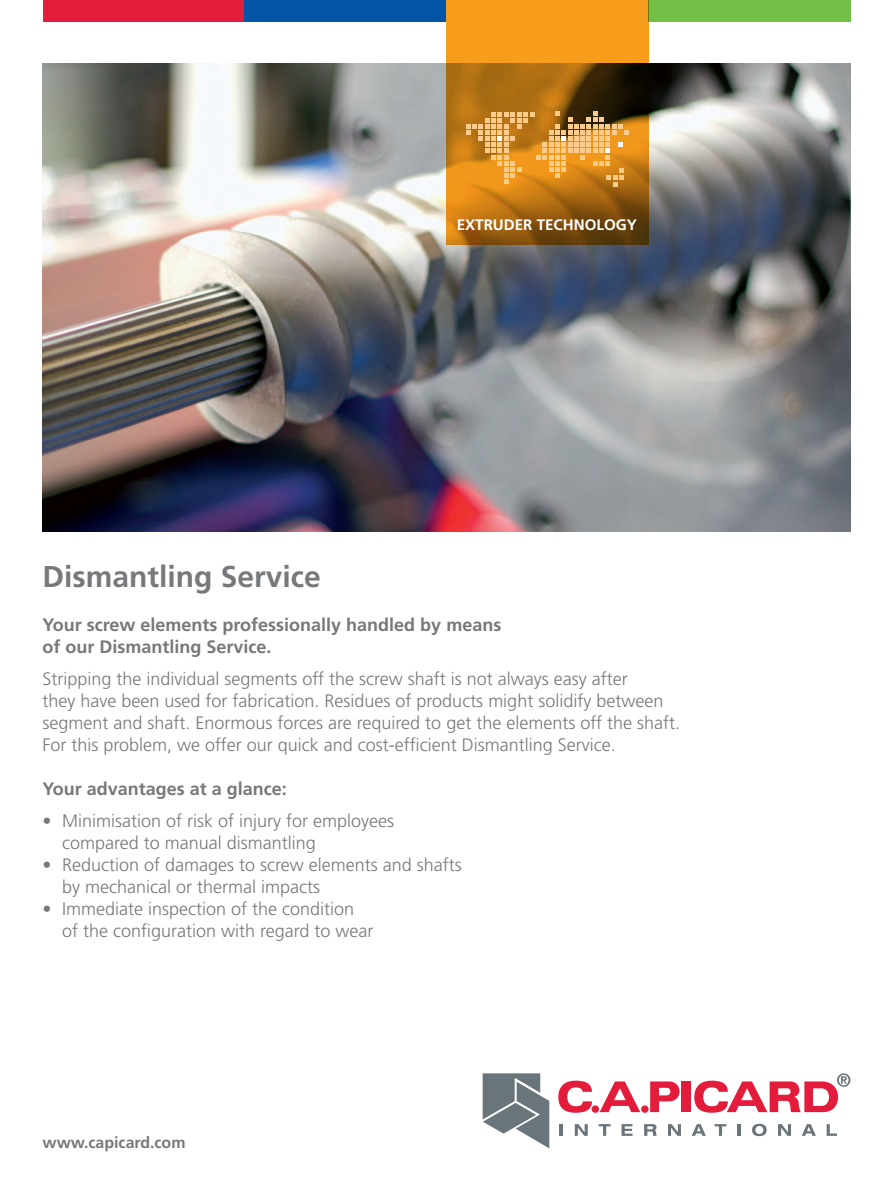
<style>
.page{position:relative;width:893px;height:1191px;background:#fff}
.page>*{position:absolute;margin:0;border:0;box-sizing:border-box;transform-origin:0 0}
.t1{font:700 30px "Frutiger";color:#76787b}
.t2{font:300 18px/21.9px "Frutiger";color:#76787b}
.t3{font:700 18px/21.9px "Frutiger";color:#76787b}
.t4{font:700 15.9px "Frutiger";color:#76787b}
.t5{font:700 15.15px "Frutiger";color:#fff}
</style>
<div class="page">
<img style="left:43px;top:64px;width:807px;height:467px">
<svg style="left:483px;top:1073px;width:66px;height:75px"></svg>
<hr style="left:559px;top:1124px;width:4px;height:11px;background:#6a747b">
<svg style="left:575px;top:1124px;width:13px;height:11px"></svg>
<svg style="left:599px;top:1124px;width:12px;height:11px"></svg>
<svg style="left:621px;top:1124px;width:11px;height:11px"></svg>
<svg style="left:668px;top:1124px;width:13px;height:11px"></svg>
<svg style="left:714px;top:1124px;width:12px;height:11px"></svg>
<hr style="left:737px;top:1124px;width:4px;height:11px;background:#6a747b">
<svg style="left:778px;top:1124px;width:13px;height:11px"></svg>
<svg style="left:827px;top:1124px;width:10px;height:11px"></svg>
<svg style="left:644px;top:1124px;width:13px;height:11px"></svg>
<svg style="left:692px;top:1124px;width:14px;height:11px"></svg>
<svg style="left:752px;top:1123px;width:15px;height:13px"></svg>
<svg style="left:802px;top:1124px;width:14px;height:11px"></svg>
<div style="left:592px;top:1105px;width:7px;height:7px;background:#e41c3b;border-radius:50%"></div>
<svg style="left:558px;top:1080px;width:34px;height:32px"></svg>
<div style="left:681px;top:1081px;width:10px;height:31px;background:#e41c3b"></div>
<div style="left:641px;top:1105px;width:8px;height:7px;background:#e41c3b;border-radius:50%"></div>
<svg style="left:600px;top:1081px;width:40px;height:31px"></svg>
<svg style="left:650px;top:1081px;width:29px;height:31px"></svg>
<svg style="left:694px;top:1073px;width:156px;height:39px"></svg>
<div style="left:43px;top:0;width:201px;height:21px;background:#e41c3b"></div>
<div style="left:244px;top:0;width:202px;height:21px;background:#0154a6"></div>
<div style="left:648px;top:0;width:202px;height:21px;background:#71bf44"></div>
<svg style="left:446px;top:0;width:202px;height:244px;background:#b77314"></svg>
<svg style="left:466px;top:111px;width:163px;height:75px;background:#d49236"></svg>
<p class="t5" style="left:457px;top:216px;width:182px">EXTRUDER TECHNOLOGY</p>
<h1 class="t1" style="left:43px;top:559px;width:280px">Dismantling Service</h1>
<p class="t3" style="left:43px;top:613px;width:460px">Your screw elements professionally handled by means of our Dismantling Service.</p>
<p class="t2" style="left:43px;top:668px;width:639px">Stripping the individual segments off the screw shaft is not always easy after<br>they have been used for fabrication. Residues of products might solidify between segment and shaft. Enormous forces are required to get the elements off the shaft.<br>For this problem, we offer our quick and cost-efficient Dismantling Service.</p>
<p class="t3" style="left:43px;top:777px;width:246px">Your advantages at a glance:</p>
<p class="t2" style="left:62px;top:810px;width:334px;text-indent:-19px">• Minimisation of risk of injury for employees compared to manual dismantling</p>
<p class="t2" style="left:62px;top:853px;width:401px;text-indent:-19px">• Reduction of damages to screw elements and shafts by mechanical or thermal impacts</p>
<p class="t2" style="left:62px;top:897px;width:313px;text-indent:-19px">• Immediate inspection of the condition of the configuration with regard to wear</p>
<p class="t4" style="left:43px;top:1133px;width:145px">www.capicard.com</p>
</div>
